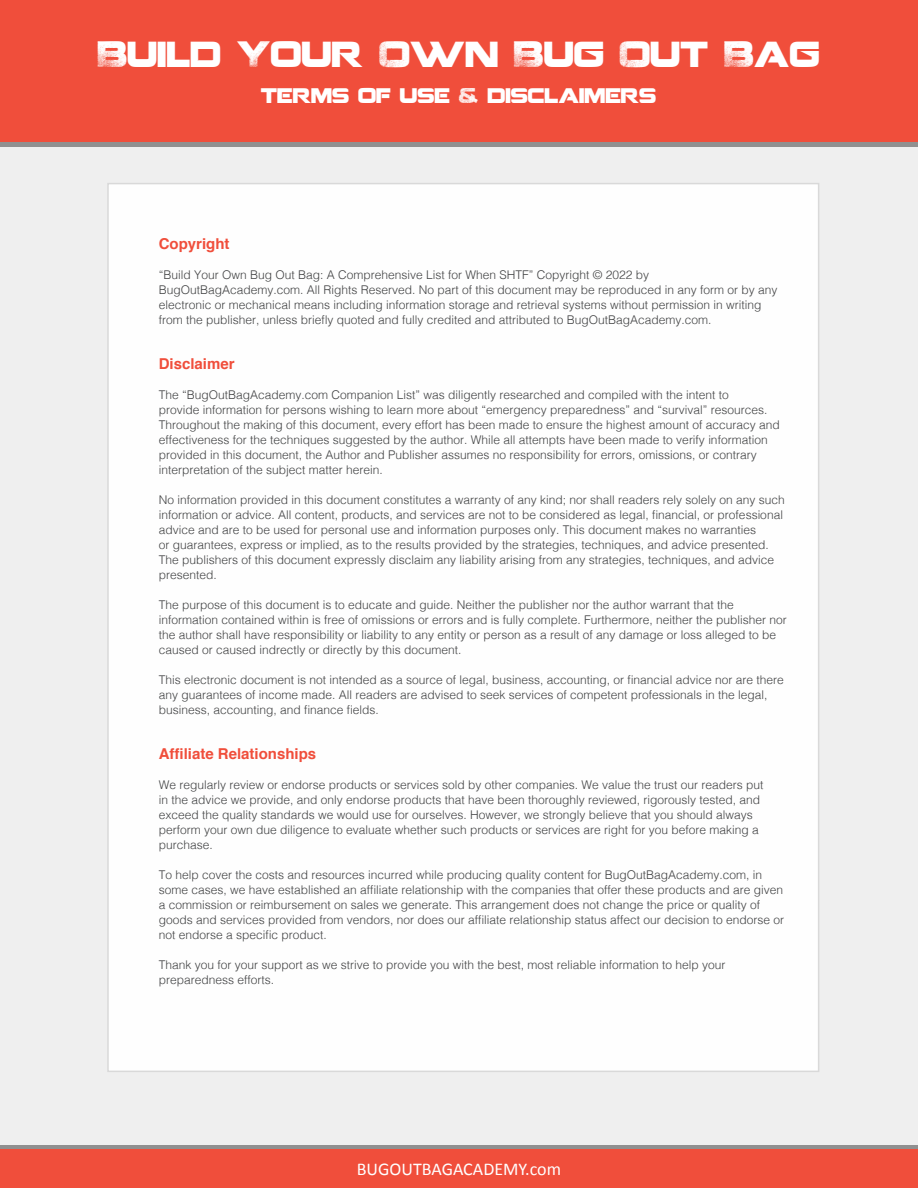
<style>
.page{position:relative;width:918px;height:1188px;background:#fff}
.page>*{position:absolute;margin:0;border:0;box-sizing:border-box;transform-origin:0 0}
.t1{font:36px "Coalition";color:#fff;scale:.9 1}
.t2{font:21px "Coalition";color:#fff;scale:.9 1}
.t3{font:18px "Calibri";color:#fff}
.t4{font:700 15px "Helvetica";color:#f04e3b}
.t5{font:300 12px/15px "Helvetica";color:#414243}
</style>
<div class="page">
<div style="left:0;top:0;width:918px;height:143px;background:#f04e3b"></div>
<div style="left:0;top:1149px;width:918px;height:39px;background:#f04e3b"></div>
<hr style="left:0;top:1145px;width:918px;height:4px;background:#909090">
<div style="left:0;top:143px;width:918px;height:1002px;background:#efefef"></div>
<div style="left:107px;top:183px;width:712px;height:889px;background:#fefefe;border:2px solid #d9d9d9"></div>
<hr style="left:0;top:143px;width:918px;height:4px;background:#909090">
<h1 class="t1" style="left:98px;top:30px;width:804px">BUILD YOUR OWN BUG OUT BAG</h1>
<h2 class="t2" style="left:261px;top:81px;width:441px">TERMS OF USE &amp; DISCLAIMERS</h2>
<p class="t4" style="left:159px;top:232px;width:72px">Copyright</p>
<p class="t5" style="left:159px;top:266px;width:620px">“Build Your Own Bug Out Bag: A Comprehensive List for When SHTF” Copyright © 2022 by BugOutBagAcademy.com. All Rights Reserved. No part of this document may be reproduced in any form or by any electronic or mechanical means including information storage and retrieval systems without permission in writing from the publisher, unless briefly quoted and fully credited and attributed to BugOutBagAcademy.com.</p>
<p class="t4" style="left:159px;top:352px;width:77px">Disclaimer</p>
<p class="t5" style="left:159px;top:386px;width:622px">The “BugOutBagAcademy.com Companion List” was diligently researched and compiled with the intent to<br>provide information for persons wishing to learn more about “emergency preparedness” and “survival” resources.<br>Throughout the making of this document, every effort has been made to ensure the highest amount of accuracy and effectiveness for the techniques suggested by the author. While all attempts have been made to verify information provided in this document, the Author and Publisher assumes no responsibility for errors, omissions, or contrary interpretation of the subject matter herein.</p>
<p class="t5" style="left:159px;top:491px;width:628px">No information provided in this document constitutes a warranty of any kind; nor shall readers rely solely on any such information or advice. All content, products, and services are not to be considered as legal, financial, or professional advice and are to be used for personal use and information purposes only. This document makes no warranties<br>or guarantees, express or implied, as to the results provided by the strategies, techniques, and advice presented.<br>The publishers of this document expressly disclaim any liability arising from any strategies, techniques, and advice presented.</p>
<p class="t5" style="left:159px;top:596px;width:630px">The purpose of this document is to educate and guide. Neither the publisher nor the author warrant that the information contained within is free of omissions or errors and is fully complete. Furthermore, neither the publisher nor the author shall have responsibility or liability to any entity or person as a result of any damage or loss alleged to be caused or caused indrectly or directly by this document.</p>
<p class="t5" style="left:159px;top:671px;width:626px">This electronic document is not intended as a source of legal, business, accounting, or financial advice nor are there any guarantees of income made. All readers are advised to seek services of competent professionals in the legal, business, accounting, and finance fields.</p>
<p class="t4" style="left:159px;top:742px;width:159px">Affiliate Relationships</p>
<p class="t5" style="left:159px;top:776px;width:606px">We regularly review or endorse products or services sold by other companies. We value the trust our readers put in the advice we provide, and only endorse products that have been thoroughly reviewed, rigorously tested, and exceed the quality standards we would use for ourselves. However, we strongly believe that you should always perform your own due diligence to evaluate whether such products or services are right for you before making a purchase.</p>
<p class="t5" style="left:159px;top:866px;width:627px">To help cover the costs and resources incurred while producing quality content for BugOutBagAcademy.com, in some cases, we have established an affiliate relationship with the companies that offer these products and are given a commission or reimbursement on sales we generate. This arrangement does not change the price or quality of goods and services provided from vendors, nor does our affiliate relationship status affect our decision to endorse or not endorse a specific product.</p>
<p class="t5" style="left:159px;top:956px;width:568px">Thank you for your support as we strive to provide you with the best, most reliable information to help your preparedness efforts.</p>
<h3 class="t3" style="left:357px;top:1158px;width:206px">BUGOUTBAGACADEMY.com</h3>
</div>
